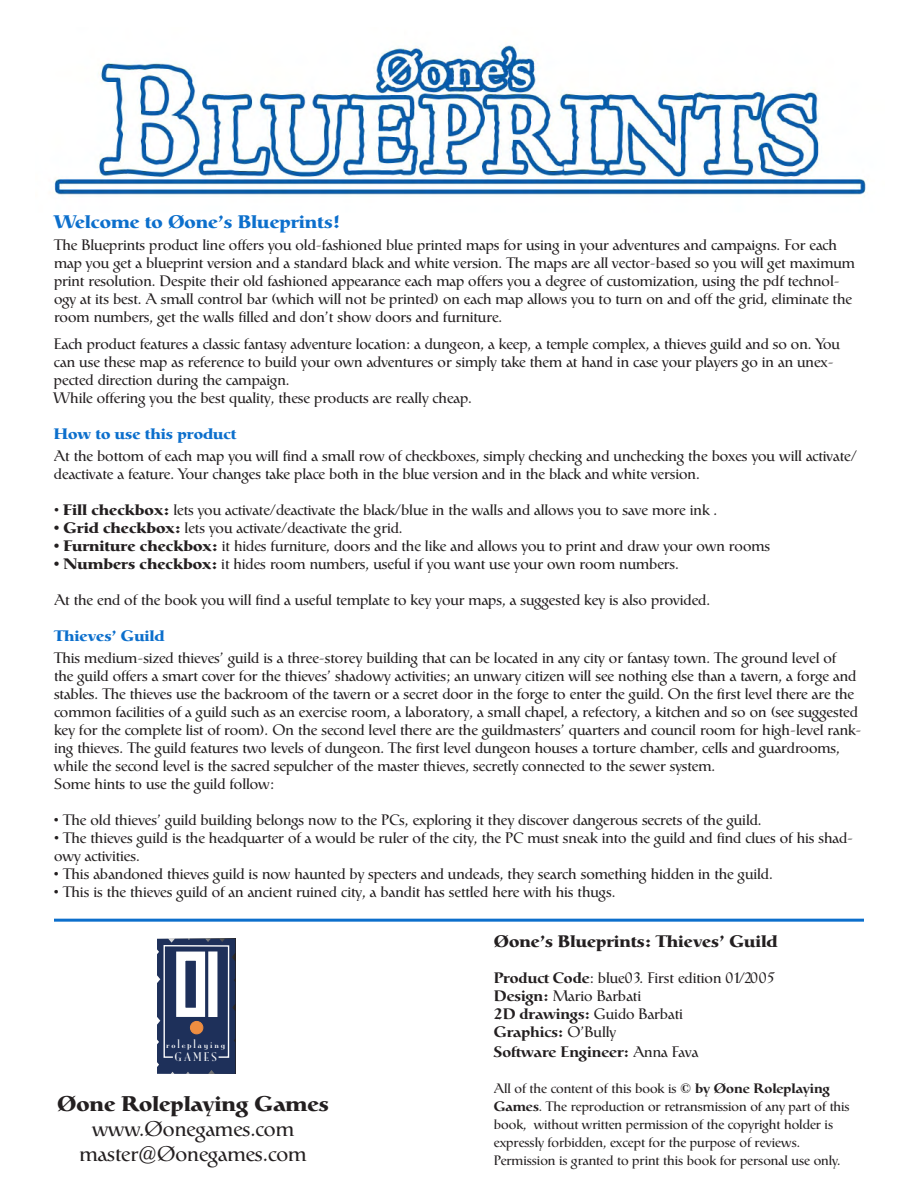
<style>
.page{position:relative;width:918px;height:1188px;background:#fff}
.page>*{position:absolute;margin:0;border:0;box-sizing:border-box;transform-origin:0 0}
.t1{font:21px/25.2px "Catull";color:#231f20;text-align:center}
.t2{font:700 21px "Catull";color:#231f20}
.t3{font:700 18px "Catull";color:#0c6fcc}
.t4{font:700 16.5px "Catull";color:#231f20}
.t5{font:15px/18px "Catull";color:#231f20}
.t6{font:700 15px "Catull";color:#0c6fcc}
.t7{font:500 15px "Catull";color:#231f20}
.t8{font:13.5px/18px "Catull";color:#231f20}
.t9{font:11.1px/13.4px "Mona Lisa Solid";letter-spacing:.17em;color:#fff;text-align:center}
.s1{font-weight:700}
.s2{font-weight:500}
.s3{font-weight:400}
</style>
<div class="page">
<img style="left:54px;top:45px;width:812px;height:150px">
<svg style="left:157px;top:939px;width:78px;height:134px"></svg>
<div style="left:190px;top:1021px;width:13px;height:13px;background:#ef8e41;border-radius:50%"></div>
<div style="left:190px;top:1021px;width:13px;height:13px;border:1px solid #ef8e41;border-radius:50%"></div>
<hr style="left:54px;top:919px;width:810px;height:3px;background:#0c6fcc">
<p class="t3" style="left:54px;top:210px;width:287px">Welcome to Øone’s Blueprints!</p>
<p class="t5" style="left:54px;top:237px;width:803px">The Blueprints product line offers you old-fashioned blue printed maps for using in your adventures and campaigns. For each map you get a blueprint version and a standard black and white version. The maps are all vector-based so you will get maximum print resolution. Despite their old fashioned appearance each map offers you a degree of customization, using the pdf technol&shy;ogy at its best. A small control bar (which will not be printed) on each map allows you to turn on and off the grid, eliminate the room numbers, get the walls filled and don’t show doors and furniture.</p>
<p class="t5" style="left:54px;top:336px;width:788px">Each product features a classic fantasy adventure location: a dungeon, a keep, a temple complex, a thieves guild and so on. You can use these map as reference to build your own adventures or simply take them at hand in case your players go in an unex&shy;pected direction during the campaign.<br>While offering you the best quality, these products are really cheap.</p>
<p class="t6" style="left:54px;top:424px;width:184px">How to use this product</p>
<p class="t5" style="left:54px;top:448px;width:804px">At the bottom of each map you will find a small row of checkboxes, simply checking and unchecking the boxes you will activate/ deactivate a feature. Your changes take place both in the blue version and in the black and white version.</p>
<p class="t5" style="left:54px;top:502px;width:665px">• <span class="s1">Fill checkbox:</span> lets you activate/deactivate the black/blue in the walls and allows you to save more ink .</p>
<p class="t5" style="left:54px;top:520px;width:350px"><span class="s1">• Grid checkbox:</span> lets you activate/deactivate the grid.</p>
<p class="t5" style="left:54px;top:538px;width:718px"><span class="s1">• Furniture checkbox:</span> it hides furniture, doors and the like and allows you to print and draw your own rooms</p>
<p class="t5" style="left:54px;top:556px;width:626px"><span class="s1">• Numbers checkbox:</span> it hides room numbers, useful if you want use your own room numbers.</p>
<p class="t5" style="left:54px;top:592px;width:658px">At the end of the book you will find a useful template to key your maps, a suggested key is also provided.</p>
<p class="t6" style="left:54px;top:626px;width:112px">Thieves’ Guild</p>
<p class="t5" style="left:54px;top:650px;width:809px">This medium-sized thieves’ guild is a three-storey building that can be located in any city or fantasy town. The ground level of<br>the guild offers a smart cover for the thieves’ shadowy activities; an unwary citizen will see nothing else than a tavern, a forge and stables. The thieves use the backroom of the tavern or a secret door in the forge to enter the guild. On the first level there are the common facilities of a guild such as an exercise room, a laboratory, a small chapel, a refectory, a kitchen and so on (see suggested key for the complete list of room). On the second level there are the guildmasters’ quarters and council room for high-level rank&shy;ing thieves. The guild features two levels of dungeon. The first level dungeon houses a torture chamber, cells and guardrooms, while the second level is the sacred sepulcher of the master thieves, secretly connected to the sewer system.<br>Some hints to use the guild follow:</p>
<p class="t5" style="left:54px;top:812px;width:709px">• The old thieves’ guild building belongs now to the PCs, exploring it they discover dangerous secrets of the guild.</p>
<p class="t5" style="left:54px;top:830px;width:801px">• The thieves guild is the headquarter of a would be ruler of the city, the PC must sneak into the guild and find clues of his shad&shy;owy activities.</p>
<p class="t5" style="left:54px;top:866px;width:720px">• This abandoned thieves guild is now haunted by specters and undeads, they search something hidden in the guild.</p>
<p class="t5" style="left:54px;top:884px;width:563px">• This is the thieves guild of an ancient ruined city, a bandit has settled here with his thugs.</p>
<p class="t9" style="left:166px;top:1037px;width:61px">roleplaying<br>GAMES</p>
<h1 class="t2" style="left:57px;top:1090px;width:273px">Øone Roleplaying Games</h1>
<h1 class="t1" style="left:80px;top:1118px;width:228px">www.Øonegames.com master@Øonegames.com</h1>
<p class="t4" style="left:494px;top:931px;width:285px">Øone’s Blueprints: Thieves’ Guild</p>
<p class="t5" style="left:494px;top:970px;width:283px"><span class="s2">Product Code</span>: blue03. First edition 01/2005<br><span class="s2">Design:</span> Mario Barbati<br><span class="s2">2D drawings:</span> Guido Barbati<br><span class="s2">Graphics:</span> O’Bully</p>
<p class="t7" style="left:494px;top:1043px;width:206px">Software Engineer: <span class="s3">Anna Fava</span></p>
<p class="t8" style="left:494px;top:1080px;width:357px">All of the content of this book is <span class="s2">© by Øone Roleplaying Games</span>. The reproduction or retransmission of any part of this book, without written permission of the copyright holder is expressly forbidden, except for the purpose of reviews.<br>Permission is granted to print this book for personal use only.</p>
</div>
